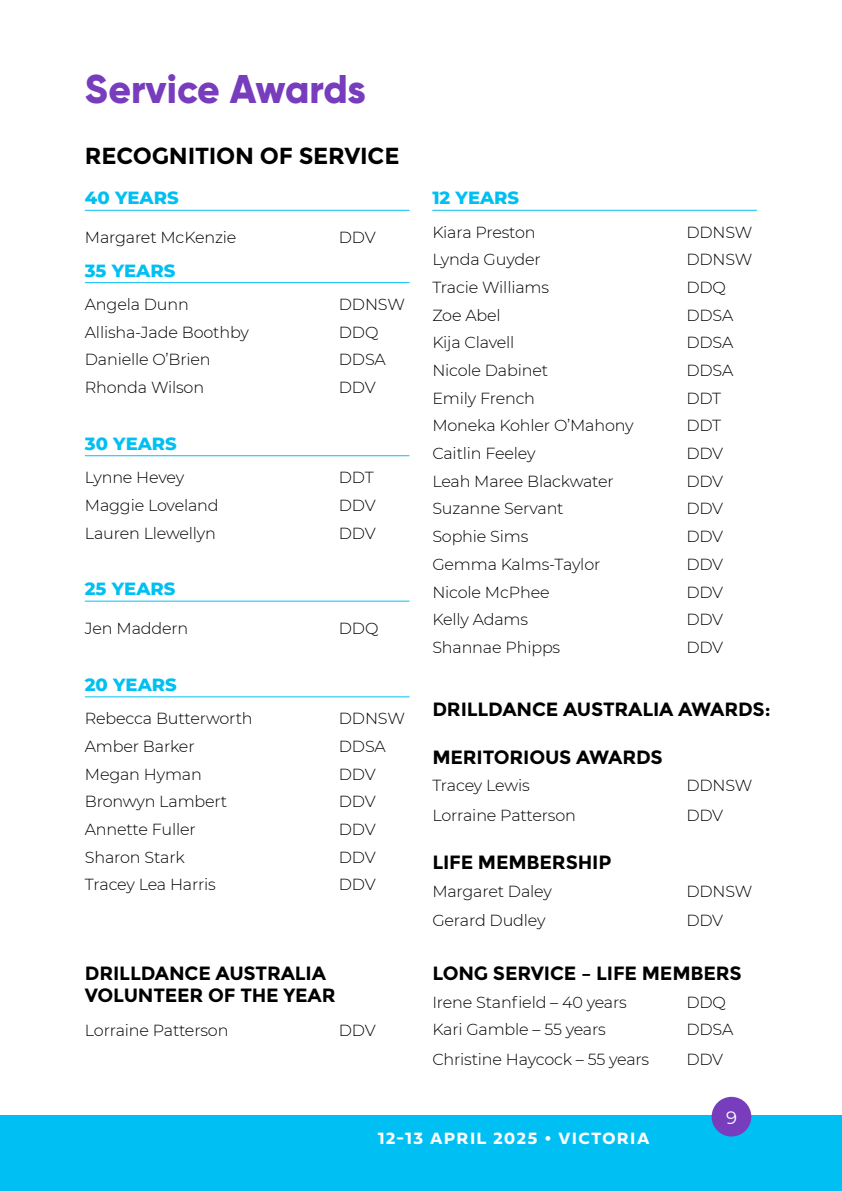
<style>
.page{position:relative;width:842px;height:1191px;background:#fff}
.page>*{position:absolute;margin:0;border:0;box-sizing:border-box;transform-origin:0 0}
.t1{font:800 40px "Gilroy";color:#773dbd}
.t2{font:700 23.2px "Montserrat";letter-spacing:-.01em;color:#000}
.t3{font:700 19.2px/22px "Montserrat";letter-spacing:-.01em;color:#000}
.t4{font:800 18px "Montserrat";color:#00c0f3}
.t5{font:18px "Montserrat";color:#fff}
.t6{font:17px "Fieldwork Geo Bold";letter-spacing:.1em;color:#fff}
.t7{font:300 16px "Montserrat";letter-spacing:-.01em;color:#000}
</style>
<div class="page">
<hr style="left:85px;top:210px;width:324px;height:1px;background:#00c0f3">
<hr style="left:85px;top:282px;width:324px;height:1px;background:#00c0f3">
<hr style="left:85px;top:455px;width:324px;height:1px;background:#00c0f3">
<hr style="left:85px;top:601px;width:324px;height:1px;background:#00c0f3">
<hr style="left:85px;top:696px;width:324px;height:1px;background:#00c0f3">
<hr style="left:432px;top:210px;width:325px;height:1px;background:#00c0f3">
<div style="left:0;top:1115px;width:842px;height:76px;background:#00c0f3"></div>
<div style="left:712px;top:1096px;width:39px;height:40px;background:#773dbd;border-radius:50%"></div>
<p class="t1" style="left:85px;top:64px;width:283px">Service Awards</p>
<p class="t2" style="left:85px;top:142px;width:316px">RECOGNITION OF SERVICE</p>
<p class="t4" style="left:85px;top:185px;width:95px">40 YEARS</p>
<p class="t7" style="left:85px;top:227px;width:153px">Margaret McKenzie</p>
<p class="t7" style="left:339px;top:227px;width:38px">DDV</p>
<p class="t4" style="left:85px;top:257px;width:92px">35 YEARS</p>
<p class="t7" style="left:85px;top:293px;width:106px">Angela Dunn</p>
<p class="t7" style="left:339px;top:293px;width:68px">DDNSW</p>
<p class="t7" style="left:85px;top:321px;width:165px">Allisha-Jade Boothby</p>
<p class="t7" style="left:339px;top:321px;width:41px">DDQ</p>
<p class="t7" style="left:85px;top:349px;width:127px">Danielle O’Brien</p>
<p class="t7" style="left:339px;top:349px;width:48px">DDSA</p>
<p class="t7" style="left:85px;top:376px;width:121px">Rhonda Wilson</p>
<p class="t7" style="left:339px;top:376px;width:38px">DDV</p>
<p class="t4" style="left:85px;top:430px;width:94px">30 YEARS</p>
<p class="t7" style="left:85px;top:466px;width:101px">Lynne Hevey</p>
<p class="t7" style="left:339px;top:466px;width:36px">DDT</p>
<p class="t7" style="left:85px;top:494px;width:135px">Maggie Loveland</p>
<p class="t7" style="left:339px;top:494px;width:38px">DDV</p>
<p class="t7" style="left:85px;top:522px;width:133px">Lauren Llewellyn</p>
<p class="t7" style="left:339px;top:522px;width:38px">DDV</p>
<p class="t4" style="left:85px;top:575px;width:92px">25 YEARS</p>
<p class="t7" style="left:85px;top:617px;width:105px">Jen Maddern</p>
<p class="t7" style="left:339px;top:617px;width:41px">DDQ</p>
<p class="t4" style="left:85px;top:671px;width:93px">20 YEARS</p>
<p class="t7" style="left:85px;top:707px;width:169px">Rebecca Butterworth</p>
<p class="t7" style="left:339px;top:707px;width:68px">DDNSW</p>
<p class="t7" style="left:85px;top:735px;width:111px">Amber Barker</p>
<p class="t7" style="left:339px;top:735px;width:48px">DDSA</p>
<p class="t7" style="left:85px;top:763px;width:118px">Megan Hyman</p>
<p class="t7" style="left:339px;top:763px;width:38px">DDV</p>
<p class="t7" style="left:85px;top:790px;width:144px">Bronwyn Lambert</p>
<p class="t7" style="left:339px;top:790px;width:38px">DDV</p>
<p class="t7" style="left:85px;top:818px;width:112px">Annette Fuller</p>
<p class="t7" style="left:339px;top:818px;width:38px">DDV</p>
<p class="t7" style="left:85px;top:846px;width:101px">Sharon Stark</p>
<p class="t7" style="left:339px;top:846px;width:38px">DDV</p>
<p class="t7" style="left:85px;top:873px;width:132px">Tracey Lea Harris</p>
<p class="t7" style="left:339px;top:873px;width:38px">DDV</p>
<p class="t3" style="left:85px;top:962px;width:252px">DRILLDANCE AUSTRALIA<br>VOLUNTEER OF THE YEAR</p>
<p class="t7" style="left:85px;top:1019px;width:145px">Lorraine Patterson</p>
<p class="t7" style="left:339px;top:1019px;width:38px">DDV</p>
<p class="t4" style="left:432px;top:185px;width:88px">12 YEARS</p>
<p class="t7" style="left:432px;top:221px;width:105px">Kiara Preston</p>
<p class="t7" style="left:686px;top:221px;width:68px">DDNSW</p>
<p class="t7" style="left:432px;top:249px;width:110px">Lynda Guyder</p>
<p class="t7" style="left:686px;top:249px;width:68px">DDNSW</p>
<p class="t7" style="left:432px;top:276px;width:118px">Tracie Williams</p>
<p class="t7" style="left:686px;top:276px;width:41px">DDQ</p>
<p class="t7" style="left:432px;top:304px;width:70px">Zoe Abel</p>
<p class="t7" style="left:686px;top:304px;width:48px">DDSA</p>
<p class="t7" style="left:432px;top:332px;width:84px">Kija Clavell</p>
<p class="t7" style="left:686px;top:332px;width:48px">DDSA</p>
<p class="t7" style="left:432px;top:359px;width:117px">Nicole Dabinet</p>
<p class="t7" style="left:686px;top:359px;width:48px">DDSA</p>
<p class="t7" style="left:432px;top:387px;width:104px">Emily French</p>
<p class="t7" style="left:686px;top:387px;width:36px">DDT</p>
<p class="t7" style="left:432px;top:415px;width:203px">Moneka Kohler O’Mahony</p>
<p class="t7" style="left:686px;top:415px;width:36px">DDT</p>
<p class="t7" style="left:432px;top:442px;width:105px">Caitlin Feeley</p>
<p class="t7" style="left:686px;top:442px;width:38px">DDV</p>
<p class="t7" style="left:432px;top:470px;width:183px">Leah Maree Blackwater</p>
<p class="t7" style="left:686px;top:470px;width:38px">DDV</p>
<p class="t7" style="left:432px;top:498px;width:133px">Suzanne Servant</p>
<p class="t7" style="left:686px;top:498px;width:38px">DDV</p>
<p class="t7" style="left:432px;top:525px;width:98px">Sophie Sims</p>
<p class="t7" style="left:686px;top:525px;width:38px">DDV</p>
<p class="t7" style="left:432px;top:553px;width:170px">Gemma Kalms-Taylor</p>
<p class="t7" style="left:686px;top:553px;width:38px">DDV</p>
<p class="t7" style="left:432px;top:581px;width:119px">Nicole McPhee</p>
<p class="t7" style="left:686px;top:581px;width:38px">DDV</p>
<p class="t7" style="left:432px;top:608px;width:97px">Kelly Adams</p>
<p class="t7" style="left:686px;top:608px;width:38px">DDV</p>
<p class="t7" style="left:432px;top:636px;width:129px">Shannae Phipps</p>
<p class="t7" style="left:686px;top:636px;width:38px">DDV</p>
<p class="t3" style="left:432px;top:698px;width:340px">DRILLDANCE AUSTRALIA AWARDS:</p>
<p class="t3" style="left:432px;top:746px;width:232px">MERITORIOUS AWARDS</p>
<p class="t7" style="left:432px;top:774px;width:99px">Tracey Lewis</p>
<p class="t7" style="left:686px;top:774px;width:68px">DDNSW</p>
<p class="t7" style="left:432px;top:804px;width:145px">Lorraine Patterson</p>
<p class="t7" style="left:686px;top:804px;width:38px">DDV</p>
<p class="t3" style="left:432px;top:851px;width:181px">LIFE MEMBERSHIP</p>
<p class="t7" style="left:432px;top:880px;width:121px">Margaret Daley</p>
<p class="t7" style="left:686px;top:880px;width:68px">DDNSW</p>
<p class="t7" style="left:432px;top:909px;width:115px">Gerard Dudley</p>
<p class="t7" style="left:686px;top:909px;width:38px">DDV</p>
<p class="t3" style="left:432px;top:962px;width:311px">LONG SERVICE – LIFE MEMBERS</p>
<p class="t7" style="left:432px;top:991px;width:196px">Irene Stanfield – 40 years</p>
<p class="t7" style="left:686px;top:991px;width:41px">DDQ</p>
<p class="t7" style="left:432px;top:1018px;width:175px">Kari Gamble – 55 years</p>
<p class="t7" style="left:686px;top:1018px;width:48px">DDSA</p>
<p class="t7" style="left:432px;top:1048px;width:218px">Christine Haycock – 55 years</p>
<p class="t7" style="left:686px;top:1048px;width:38px">DDV</p>
<p class="t5" style="left:726px;top:1104px;width:12px">9</p>
<p class="t6" style="left:378px;top:1125px;width:273px">12-13 APRIL 2025 • VICTORIA</p>
</div>
